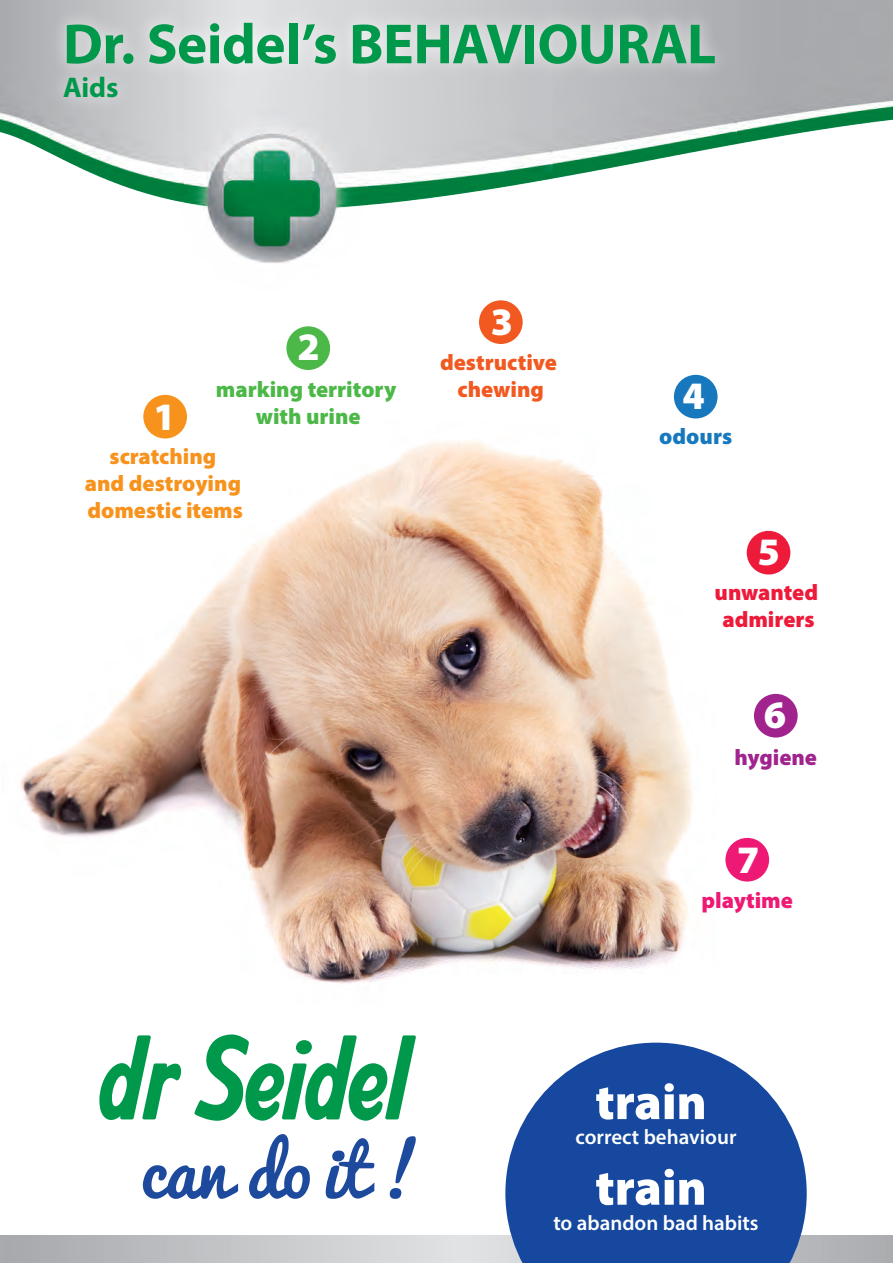
<style>
.page{position:relative;width:893px;height:1263px;background:#fff}
.page>*{position:absolute;margin:0;border:0;box-sizing:border-box;transform-origin:0 0}
.t1{font:700 57px "Myriad Pro";letter-spacing:-.01em;color:#00984a}
.t2{font:900 50.4px "Myriad Pro";color:#fff}
.t3{font:900 39px "Myriad Pro";color:#fff}
.t4{font:700 28.5px "Myriad Pro";color:#00984a}
.t5{font:900 22.5px/27px "Myriad Pro";color:#f7931d;text-align:center}
.t6{font:900 22.5px/27px "Myriad Pro";color:#4cb848;text-align:center}
.t7{font:900 22.5px/27px "Myriad Pro";color:#f15921;text-align:center}
.t8{font:900 22.5px/27px "Myriad Pro";color:#ed1a3a;text-align:center}
.t9{font:900 22.5px "Myriad Pro";color:#ee1875}
.t10{font:900 22.5px "Myriad Pro";color:#a0238e}
.t11{font:900 22.5px "Myriad Pro";color:#1778be}
.t12{font:600 21px "Myriad Pro";color:#fff}
</style>
<div class="page">
<svg style="left:0;top:1236px;width:893px;height:27px;background:#c3c4c7"></svg>
<img style="left:0;top:0;width:893px;height:344px">
<img style="left:20px;top:421px;width:672px;height:563px">
<svg style="left:99px;top:1034px;width:317px;height:87px"></svg>
<svg style="left:505px;top:1043px;width:302px;height:220px;background:#3964ad"></svg>
<img style="left:40px;top:0;width:699px;height:127px">
<div style="left:143px;top:395px;width:44px;height:43px;background:#f7931d;border-radius:50%"></div>
<div style="left:286px;top:326px;width:44px;height:44px;background:#4cb848;border-radius:50%"></div>
<div style="left:479px;top:300px;width:44px;height:44px;background:#f15921;border-radius:50%"></div>
<div style="left:674px;top:375px;width:44px;height:43px;background:#1778be;border-radius:50%"></div>
<div style="left:747px;top:531px;width:43px;height:43px;background:#ed1a3a;border-radius:50%"></div>
<div style="left:754px;top:694px;width:44px;height:43px;background:#a0238e;border-radius:50%"></div>
<div style="left:725px;top:838px;width:44px;height:43px;background:#ee1875;border-radius:50%"></div>
<svg style="left:143px;top:1165px;width:95px;height:34px"></svg>
<svg style="left:249px;top:1134px;width:61px;height:65px"></svg>
<svg style="left:326px;top:1138px;width:48px;height:61px"></svg>
<svg style="left:390px;top:1136px;width:26px;height:63px"></svg>
<h1 class="t1" style="left:63px;top:7px;width:655px">Dr. Seidel’s BEHAVIOURAL</h1>
<p class="t4" style="left:63px;top:69px;width:57px">Aids</p>
<h3 class="t3" style="left:153px;top:391px;width:24px">1</h3>
<h3 class="t3" style="left:298px;top:321px;width:24px">2</h3>
<p class="t6" style="left:216px;top:375px;width:182px">marking territory with urine</p>
<p class="t5" style="left:85px;top:442px;width:160px">scratching<br>and destroying domestic items</p>
<h3 class="t3" style="left:491px;top:295px;width:24px">3</h3>
<p class="t7" style="left:440px;top:348px;width:118px">destructive chewing</p>
<h3 class="t3" style="left:683px;top:369px;width:24px">4</h3>
<p class="t11" style="left:659px;top:421px;width:74px">odours</p>
<h3 class="t3" style="left:758px;top:526px;width:24px">5</h3>
<p class="t8" style="left:714px;top:578px;width:105px">unwanted admirers</p>
<h3 class="t3" style="left:764px;top:689px;width:24px">6</h3>
<p class="t10" style="left:734px;top:742px;width:84px">hygiene</p>
<h3 class="t3" style="left:737px;top:833px;width:24px">7</h3>
<p class="t9" style="left:701px;top:885px;width:93px">playtime</p>
<h2 class="t2" style="left:595px;top:1068px;width:113px">train</h2>
<p class="t12" style="left:576px;top:1124px;width:162px">correct behaviour</p>
<h2 class="t2" style="left:595px;top:1154px;width:113px">train</h2>
<p class="t12" style="left:553px;top:1209px;width:207px">to abandon bad habits</p>
</div>
